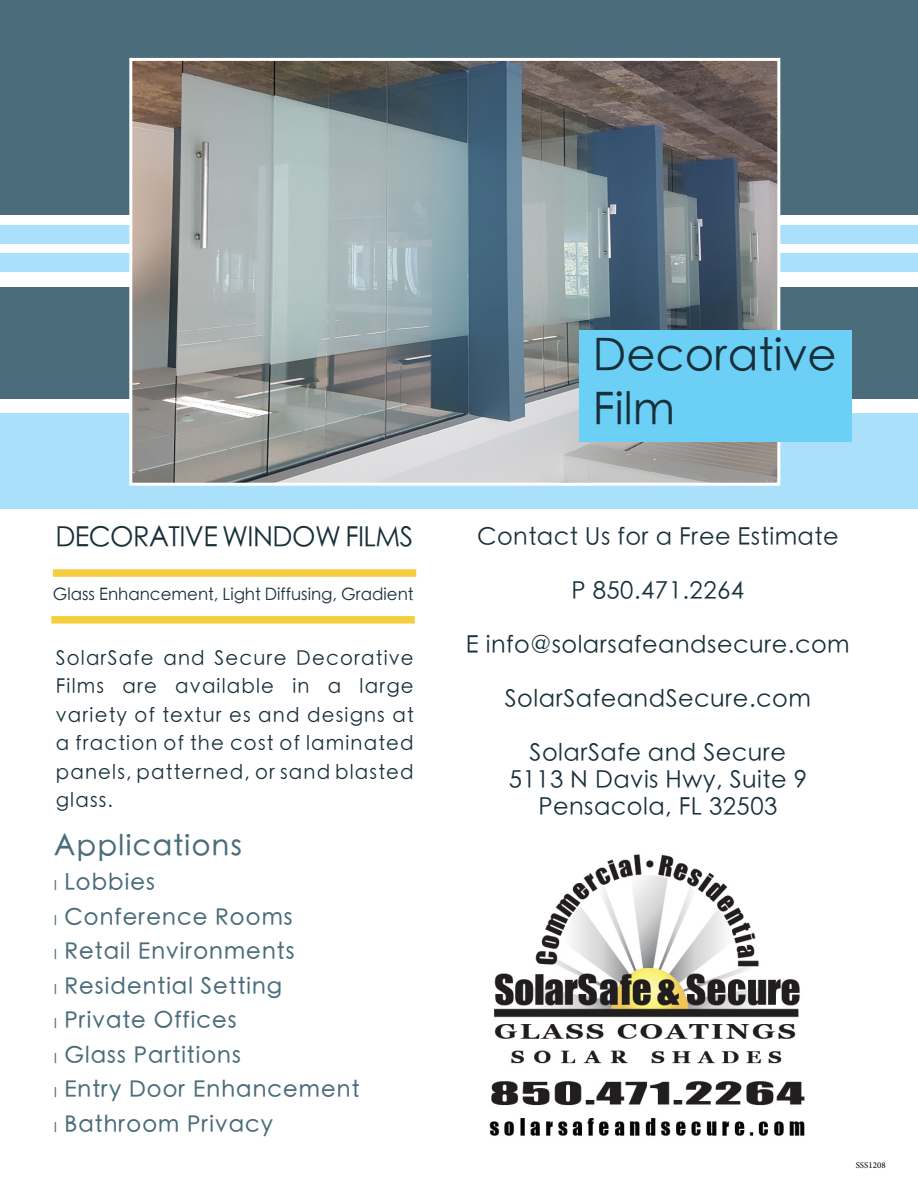
<style>
.page{position:relative;width:918px;height:1188px;background:#fff}
.page>*{position:absolute;margin:0;border:0;box-sizing:border-box;transform-origin:0 0}
.t1{font:300 45px "ST Heiti TC";color:#183039}
.t2{font:500 28.5px "ST Heiti SC";letter-spacing:.05em;color:#4b6d7b}
.t3{font:300 27.75px "ST Heiti SC";letter-spacing:-.02em;color:#183039}
.t4{font:300 24px "ST Heiti TC";letter-spacing:.02em;color:#183039}
.t5{font:500 22.5px "ST Heiti SC";letter-spacing:.05em;color:#4b6d7b}
.t6{font:300 20.1px/28.5px "ST Heiti SC";letter-spacing:.06em;color:#183039;text-align:justify}
.t7{font:300 16.95px "ST Heiti SC";color:#183039}
.t8{font:9px "Minion Pro";color:#000}
.s1{font-size:13.5px}
</style>
<div class="page">
<div style="left:0;top:226px;width:918px;height:18px;background:#aae0f9"></div>
<div style="left:0;top:0;width:918px;height:214px;background:#4b6d7b"></div>
<div style="left:0;top:287px;width:918px;height:112px;background:#4b6d7b"></div>
<div style="left:0;top:413px;width:918px;height:95px;background:#aae0f9"></div>
<div style="left:53px;top:569px;width:363px;height:8px;background:#f4ce3e"></div>
<div style="left:51px;top:616px;width:364px;height:8px;background:#f4ce3e"></div>
<div style="left:0;top:254px;width:918px;height:18px;background:#aae0f9"></div>
<img style="left:133px;top:62px;width:643px;height:420px">
<div style="left:129px;top:58px;width:651px;height:428px;border:3px solid #fff"></div>
<div style="left:579px;top:330px;width:273px;height:112px;background:#6bcff6"></div>
<img style="left:489px;top:854px;width:316px;height:282px">
<p class="t3" style="left:55px;top:514px;width:359px">DECORATIVE WINDOW FILMS</p>
<p class="t7" style="left:53px;top:580px;width:362px">Glass Enhancement, Light Diffusing, Gradient</p>
<p class="t6" style="left:56px;top:642px;width:359px">SolarSafe and Secure Decorative Films are available in a large variety of textur es and designs at a fraction of the cost of laminated panels, patterned, or sand blasted glass.</p>
<p class="t2" style="left:54px;top:831px;width:189px">Applications</p>
<p class="t5" style="left:54px;top:871px;width:102px"><span class="s1">l</span> Lobbies</p>
<p class="t5" style="left:54px;top:905px;width:240px"><span class="s1">l</span> Conference Rooms</p>
<p class="t5" style="left:54px;top:940px;width:242px"><span class="s1">l</span> Retail Environments</p>
<p class="t5" style="left:54px;top:974px;width:229px"><span class="s1">l</span> Residential Setting</p>
<p class="t5" style="left:54px;top:1009px;width:184px"><span class="s1">l</span> Private Offices</p>
<p class="t5" style="left:54px;top:1043px;width:188px"><span class="s1">l</span> Glass Partitions</p>
<p class="t5" style="left:54px;top:1078px;width:307px"><span class="s1">l</span> Entry Door Enhancement</p>
<p class="t5" style="left:54px;top:1112px;width:220px"><span class="s1">l</span> Bathroom Privacy</p>
<p class="t1" style="left:593px;top:318px;width:246px">Decorative</p>
<p class="t1" style="left:593px;top:372px;width:84px">Film</p>
<p class="t4" style="left:477px;top:517px;width:363px">Contact Us for a Free Estimate</p>
<p class="t4" style="left:572px;top:571px;width:174px">P 850.471.2264</p>
<p class="t4" style="left:466px;top:625px;width:385px">E info@solarsafeandsecure.com</p>
<p class="t4" style="left:505px;top:679px;width:308px">SolarSafeandSecure.com</p>
<p class="t4" style="left:530px;top:733px;width:258px">SolarSafe and Secure</p>
<p class="t4" style="left:509px;top:760px;width:300px">5113 N Davis Hwy, Suite 9</p>
<p class="t4" style="left:538px;top:787px;width:241px">Pensacola, FL 32503</p>
<p class="t8" style="left:856px;top:1159px;width:32px">SSS1208</p>
</div>
